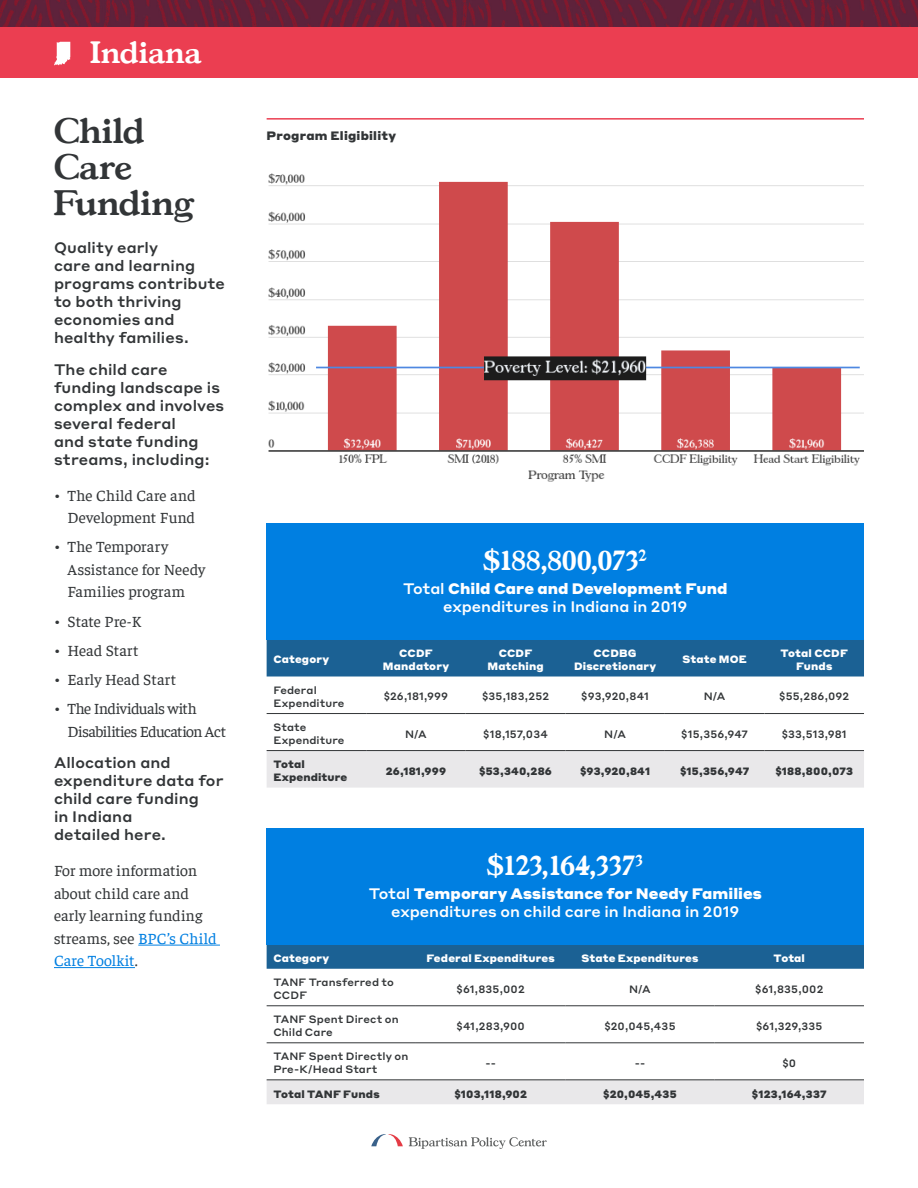
<style>
.page{position:relative;width:918px;height:1188px;background:#fff}
.page>*{position:absolute;margin:0;border:0;box-sizing:border-box;transform-origin:0 0}
.t1{font:600 34.5px/36px "Gascogne TS";letter-spacing:.005em;color:#323537}
.t2{font:600 30px "Gascogne TS";letter-spacing:.01em;color:#fff}
.Callout_Number{font:600 27px "Gascogne TS";letter-spacing:-.005em;color:#fff}
.Callout_Number-2{font:600 27px "Gascogne TS";letter-spacing:-.045em;color:#fff}
.Body{font:15.75px/22.5px "Faustina";color:#323537}
.Body-2{font:15.75px/22.5px "Faustina";letter-spacing:-.03em;color:#323537}
.Intro{font:500 15px/18px "Styrene A";letter-spacing:.005em;color:#323537}
.Callout_Description{font:500 15px/18px "Styrene A";letter-spacing:-.005em;color:#fff;text-align:center}
.t3{font:900 12px "Styrene A";letter-spacing:.015em;color:#323537}
.Table_-_Body{font:500 10.5px/12.6px "Styrene A";letter-spacing:.01em;color:#323537}
.Table_-_Header_Row{font:900 10.5px/12.6px "Styrene A";letter-spacing:.015em;color:#fff;text-align:center}
.Table_-_Footer_Row{font:900 10.5px/12.6px "Styrene A";letter-spacing:.015em;color:#323537}
.s1{color:#007fe1}
.s2{font-weight:900}
</style>
<div class="page">
<img style="left:0;top:0;width:918px;height:27px">
<div style="left:0;top:27px;width:918px;height:51px;background:#eb3e51"></div>
<svg style="left:54px;top:42px;width:16px;height:23px"></svg>
<svg style="left:371px;top:1134px;width:32px;height:12px"></svg>
<svg style="left:409px;top:1137px;width:138px;height:12px"></svg>
<svg style="left:267px;top:944px;width:597px;height:25px;background:#1c6398"></svg>
<div style="left:267px;top:1081px;width:597px;height:23px;background:#e9e8ea"></div>
<hr style="left:267px;top:1006px;width:149px;height:1px;background:#323537">
<hr style="left:416px;top:1006px;width:149px;height:1px;background:#323537">
<hr style="left:565px;top:1006px;width:150px;height:1px;background:#323537">
<hr style="left:715px;top:1006px;width:149px;height:1px;background:#323537">
<hr style="left:267px;top:1043px;width:149px;height:1px;background:#323537">
<hr style="left:416px;top:1043px;width:149px;height:1px;background:#323537">
<hr style="left:565px;top:1043px;width:150px;height:1px;background:#323537">
<hr style="left:715px;top:1043px;width:149px;height:1px;background:#323537">
<hr style="left:267px;top:1080px;width:149px;height:1px;background:#323537">
<hr style="left:416px;top:1080px;width:149px;height:1px;background:#323537">
<hr style="left:565px;top:1080px;width:150px;height:1px;background:#323537">
<hr style="left:715px;top:1080px;width:149px;height:1px;background:#323537">
<img style="left:268px;top:173px;width:596px;height:309px">
<hr style="left:267px;top:118px;width:597px;height:2px;background:#eb3e51">
<div style="left:267px;top:639px;width:597px;height:38px;background:#1b6194"></div>
<div style="left:267px;top:751px;width:597px;height:37px;background:#e9e8ea"></div>
<hr style="left:267px;top:750px;width:99px;height:1px;background:#323537">
<hr style="left:366px;top:750px;width:100px;height:1px;background:#323537">
<hr style="left:466px;top:750px;width:99px;height:1px;background:#323537">
<hr style="left:565px;top:750px;width:100px;height:1px;background:#323537">
<hr style="left:665px;top:750px;width:99px;height:1px;background:#323537">
<hr style="left:764px;top:750px;width:100px;height:1px;background:#323537">
<hr style="left:267px;top:713px;width:99px;height:1px;background:#323537">
<hr style="left:366px;top:713px;width:100px;height:1px;background:#323537">
<hr style="left:466px;top:713px;width:99px;height:1px;background:#323537">
<hr style="left:565px;top:713px;width:100px;height:1px;background:#323537">
<hr style="left:665px;top:713px;width:99px;height:1px;background:#323537">
<hr style="left:764px;top:713px;width:100px;height:1px;background:#323537">
<div style="left:267px;top:523px;width:597px;height:116px;background:#007fe1"></div>
<div style="left:267px;top:828px;width:597px;height:116px;background:#007fe1"></div>
<hr style="left:138px;top:945px;width:82px;height:1px;background:#007fe1">
<hr style="left:54px;top:967px;width:81px;height:1px;background:#007fe1">
<h2 class="t2" style="left:91px;top:34px;width:112px">Indiana</h2>
<h1 class="t1" style="left:54px;top:112px;width:141px">Child<br>Care<br>Funding</h1>
<p class="Intro" style="left:54px;top:238px;width:172px">Quality early<br>care and learning programs contribute to both thriving economies and healthy families.</p>
<p class="Intro" style="left:54px;top:359px;width:172px">The child care funding landscape is complex and involves several federal<br>and state funding streams, including:</p>
<p class="Body" style="left:54px;top:483px;width:143px;text-align:right">• The Child Care and<br>Development Fund</p>
<p class="Body" style="left:68px;top:535px;width:139px;text-indent:-14px">• The Temporary<br>Assistance for Needy<br>Families program</p>
<p class="Body" style="left:54px;top:609px;width:89px">• State Pre-K</p>
<p class="Body" style="left:54px;top:638px;width:86px">• Head Start</p>
<p class="Body" style="left:54px;top:667px;width:124px">• Early Head Start</p>
<p class="Body-2" style="left:68px;top:697px;width:160px;text-indent:-14px">• The Individuals with<br>Disabilities Education Act</p>
<p class="Intro" style="left:54px;top:753px;width:171px">Allocation and expenditure data for child care funding<br>in Indiana<br>detailed here.</p>
<p class="Body" style="left:54px;top:859px;width:164px">For more information about child care and early learning funding streams, see <span class="s1">BPC’s Child<br>Care Toolkit</span>.</p>
<p class="t3" style="left:267px;top:125px;width:131px">Program Eligibility</p>
<p class="Callout_Number" style="left:484px;top:543px;width:165px">$188,800,073<sup>2</sup></p>
<p class="Callout_Description" style="left:403px;top:579px;width:326px">Total <span class="s2">Child Care and Development Fund </span>expenditures in Indiana in 2019</p>
<p class="Table_-_Header_Row" style="left:273px;top:652px;width:57px">Category</p>
<p class="Table_-_Header_Row" style="left:383px;top:646px;width:68px">CCDF<br>Mandatory</p>
<p class="Table_-_Header_Row" style="left:487px;top:646px;width:58px">CCDF<br>Matching</p>
<p class="Table_-_Header_Row" style="left:574px;top:646px;width:84px">CCDBG<br>Discretionary</p>
<p class="Table_-_Header_Row" style="left:682px;top:652px;width:66px">State MOE</p>
<p class="Table_-_Header_Row" style="left:781px;top:646px;width:69px">Total CCDF<br>Funds</p>
<p class="Table_-_Body" style="left:273px;top:683px;width:73px">Federal<br>Expenditure</p>
<p class="Table_-_Body" style="left:384px;top:690px;width:66px">$26,181,999</p>
<p class="Table_-_Body" style="left:482px;top:690px;width:68px">$35,183,252</p>
<p class="Table_-_Body" style="left:581px;top:690px;width:69px">$93,920,841</p>
<p class="Table_-_Body" style="left:704px;top:690px;width:23px">N/A</p>
<p class="Table_-_Body" style="left:779px;top:690px;width:71px">$55,286,092</p>
<p class="Table_-_Body" style="left:273px;top:720px;width:73px">State<br>Expenditure</p>
<p class="Table_-_Body" style="left:405px;top:727px;width:23px">N/A</p>
<p class="Table_-_Body" style="left:483px;top:727px;width:66px">$18,157,034</p>
<p class="Table_-_Body" style="left:604px;top:727px;width:23px">N/A</p>
<p class="Table_-_Body" style="left:681px;top:727px;width:68px">$15,356,947</p>
<p class="Table_-_Body" style="left:782px;top:727px;width:67px">$33,513,981</p>
<p class="Table_-_Footer_Row" style="left:273px;top:757px;width:76px">Total<br>Expenditure</p>
<p class="Table_-_Footer_Row" style="left:386px;top:763px;width:62px">26,181,999</p>
<p class="Table_-_Footer_Row" style="left:479px;top:763px;width:74px">$53,340,286</p>
<p class="Table_-_Footer_Row" style="left:580px;top:763px;width:72px">$93,920,841</p>
<p class="Table_-_Footer_Row" style="left:680px;top:763px;width:71px">$15,356,947</p>
<p class="Table_-_Footer_Row" style="left:775px;top:763px;width:79px">$188,800,073</p>
<p class="Callout_Number-2" style="left:488px;top:848px;width:157px">$123,164,337<sup>3</sup></p>
<p class="Callout_Description" style="left:369px;top:884px;width:395px">Total <span class="s2">Temporary Assistance for Needy Families </span>expenditures on child care in Indiana in 2019</p>
<p class="Table_-_Header_Row" style="left:273px;top:951px;width:57px">Category</p>
<p class="Table_-_Header_Row" style="left:427px;top:951px;width:130px">Federal Expenditures</p>
<p class="Table_-_Header_Row" style="left:582px;top:951px;width:118px">State Expenditures</p>
<p class="Table_-_Header_Row" style="left:774px;top:951px;width:33px">Total</p>
<p class="Table_-_Body" style="left:273px;top:975px;width:122px">TANF Transferred to<br>CCDF</p>
<p class="Table_-_Body" style="left:457px;top:982px;width:70px">$61,835,002</p>
<p class="Table_-_Body" style="left:629px;top:982px;width:23px">N/A</p>
<p class="Table_-_Body" style="left:755px;top:982px;width:70px">$61,835,002</p>
<p class="Table_-_Body" style="left:273px;top:1013px;width:127px">TANF Spent Direct on<br>Child Care</p>
<p class="Table_-_Body" style="left:456px;top:1019px;width:70px">$41,283,900</p>
<p class="Table_-_Body" style="left:604px;top:1019px;width:73px">$20,045,435</p>
<p class="Table_-_Body" style="left:756px;top:1019px;width:68px">$61,329,335</p>
<p class="Table_-_Body" style="left:273px;top:1050px;width:137px">TANF Spent Directly on<br>Pre-K/Head Start</p>
<p class="Table_-_Body" style="left:485px;top:1056px;width:12px">--</p>
<p class="Table_-_Body" style="left:635px;top:1056px;width:12px">--</p>
<p class="Table_-_Body" style="left:782px;top:1056px;width:15px">$0</p>
<p class="Table_-_Footer_Row" style="left:273px;top:1086px;width:108px">Total TANF Funds</p>
<p class="Table_-_Footer_Row" style="left:454px;top:1086px;width:74px">$103,118,902</p>
<p class="Table_-_Footer_Row" style="left:603px;top:1086px;width:75px">$20,045,435</p>
<p class="Table_-_Footer_Row" style="left:752px;top:1086px;width:76px">$123,164,337</p>
</div>
